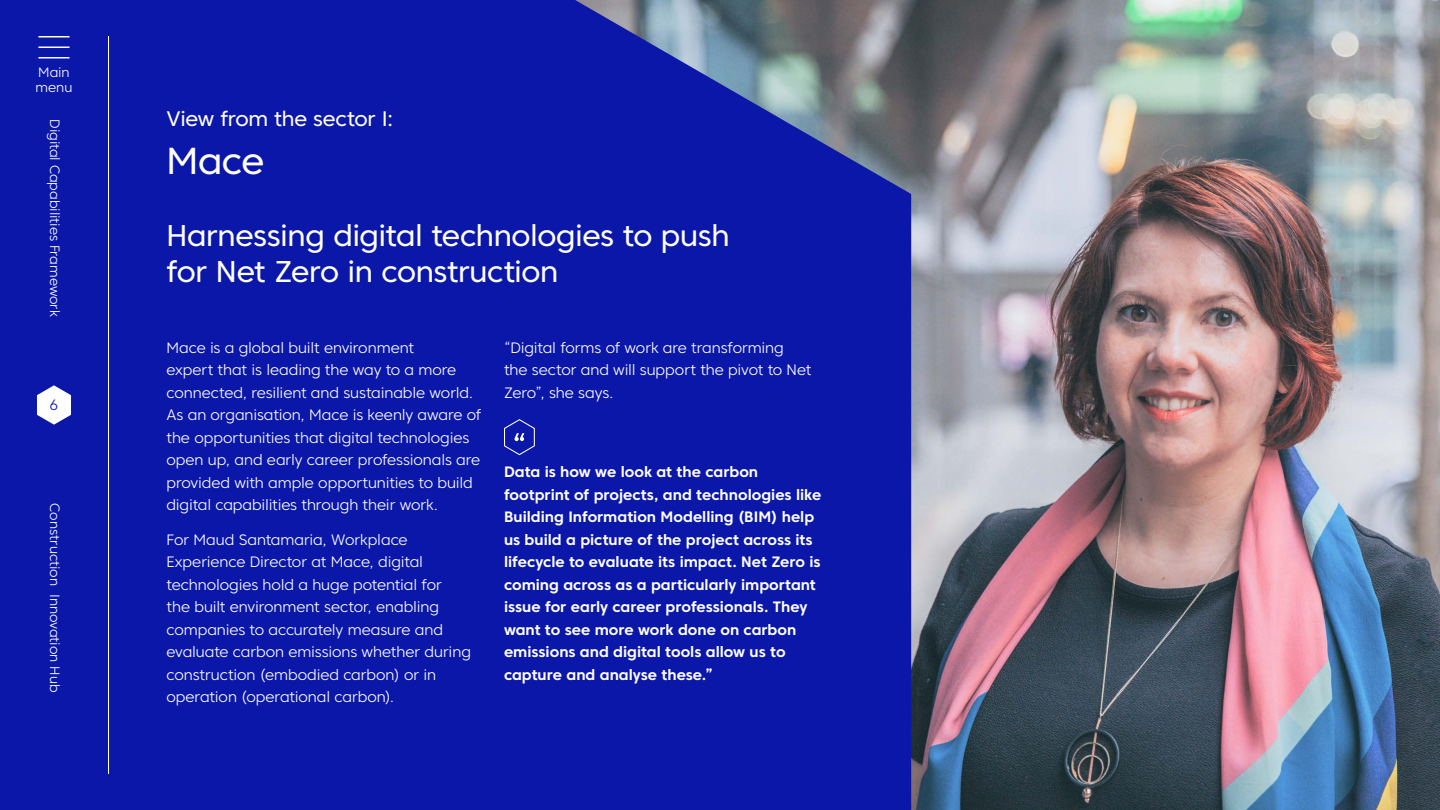
<style>
.page{position:relative;width:1440px;height:810px;background:#fff}
.page>*{position:absolute;margin:0;border:0;box-sizing:border-box;transform-origin:0 0}
.t1{font:37.5px "Core Sans C 45";color:#fff}
.t2{font:30px/36px "Core Sans C 45";letter-spacing:-.02em;color:#fff}
.t3{font:21px "Core Sans C 45";letter-spacing:-.015em;color:#fff}
.t4{font:300 15px/22.5px "Core Sans C 35";letter-spacing:-.01em;color:#fff}
.t5{font:700 15px/22.5px "Core Sans C 65";color:#fff}
.t6{font:300 15px "Core Sans C 35";color:#0a17a9}
.t7{font:300 13.5px/15px "Core Sans C 35";letter-spacing:-.005em;color:#fff}
</style>
<div class="page">
<img style="left:911px;top:0;width:529px;height:810px">
<div style="left:0;top:0;width:911px;height:810px;background:#0a17a9"></div>
<svg style="left:503px;top:418px;width:33px;height:38px"></svg>
<hr style="left:38px;top:36px;width:32px;height:2px;background:#fff">
<hr style="left:38px;top:46px;width:32px;height:2px;background:#fff">
<hr style="left:38px;top:57px;width:32px;height:1px;background:#fff">
<svg style="left:37px;top:385px;width:34px;height:40px"></svg>
<hr style="left:108px;top:36px;width:1px;height:738px;background:#fff">
<p class="t7" style="left:35px;top:65px;width:39px">Main menu</p>
<p class="t7" style="left:62px;top:119px;width:199px;rotate:90deg">Digital Capabilities Framework</p>
<p class="t6" style="left:50px;top:396px;width:10px">6</p>
<p class="t7" style="left:62px;top:503px;width:190px;rotate:90deg">Construction Innovation Hub</p>
<h3 class="t3" style="left:166px;top:106px;width:228px">View from the sector I:</h3>
<h1 class="t1" style="left:166px;top:137px;width:99px">Mace</h1>
<h2 class="t2" style="left:166px;top:217px;width:565px">Harnessing digital technologies to push for Net Zero in construction</h2>
<p class="t4" style="left:166px;top:336px;width:317px">Mace is a global built environment<br>expert that is leading the way to a more connected, resilient and sustainable world.<br>As an organisation, Mace is keenly aware of the opportunities that digital technologies open up, and early career professionals are provided with ample opportunities to build digital capabilities through their work.</p>
<p class="t4" style="left:166px;top:528px;width:306px">For Maud Santamaria, Workplace Experience Director at Mace, digital technologies hold a huge potential for<br>the built environment sector, enabling companies to accurately measure and evaluate carbon emissions whether during construction (embodied carbon) or in operation (operational carbon).</p>
<p class="t4" style="left:504px;top:336px;width:309px">“Digital forms of work are transforming<br>the sector and will support the pivot to Net<br>Zero”, she says.</p>
<p class="t5" style="left:504px;top:461px;width:319px">Data is how we look at the carbon footprint of projects, and technologies like Building Information Modelling (BIM) help us build a picture of the project across its lifecycle to evaluate its impact. Net Zero is coming across as a particularly important issue for early career professionals. They want to see more work done on carbon emissions and digital tools allow us to capture and analyse these.”</p>
</div>
